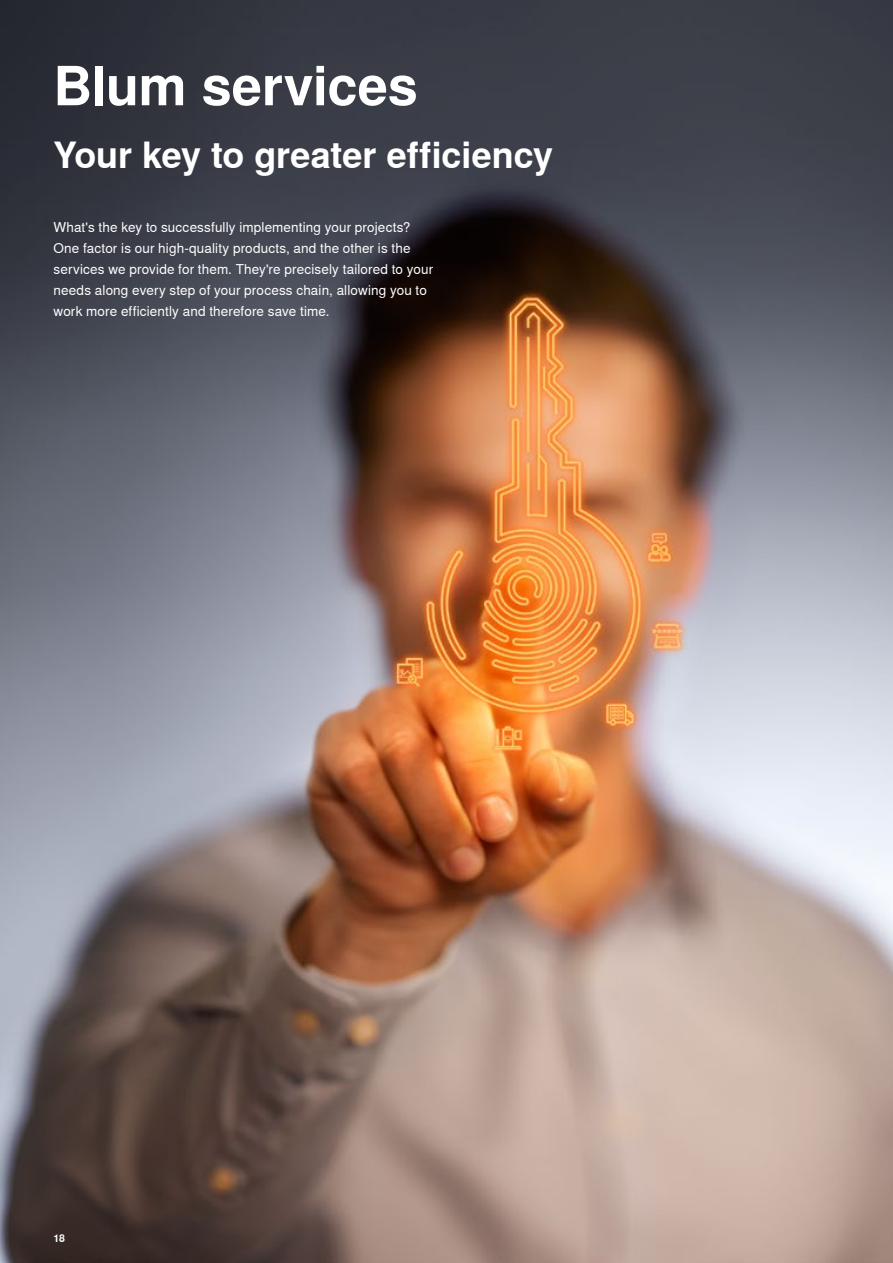
<style>
.page{position:relative;width:893px;height:1263px;background:#fff}
.page>*{position:absolute;margin:0;border:0;box-sizing:border-box;transform-origin:0 0}
._36_Head_A4_White_Bold{font:700 54px "Nimbus Sans Global";letter-spacing:-.005em;color:#fff}
._24_Subhead_A4_White_Bold{font:700 36px "Nimbus Sans Global";letter-spacing:-.005em;color:#fff}
._09_Copy_White_Regular{font:13.5px/21px "Nimbus Sans Global";letter-spacing:.01em;color:#fff}
._07_Pagenumber_Black_Bold_Left{font:700 10.5px "Nimbus Sans Global";color:#fff}
</style>
<div class="page">
<img style="left:0;top:0;width:893px;height:1263px">
<p class="_36_Head_A4_White_Bold" style="left:54px;top:55px;width:366px">Blum services</p>
<p class="_24_Subhead_A4_White_Bold" style="left:54px;top:135px;width:501px">Your key to greater efficiency</p>
<p class="_09_Copy_White_Regular" style="left:54px;top:216px;width:381px">What's the key to successfully implementing your projects?<br>One factor is our high-quality products, and the other is the services we provide for them. They're precisely tailored to your needs along every step of your process chain, allowing you to work more efficiently and therefore save time.</p>
<p class="_07_Pagenumber_Black_Bold_Left" style="left:54px;top:1232px;width:13px">18</p>
</div>
